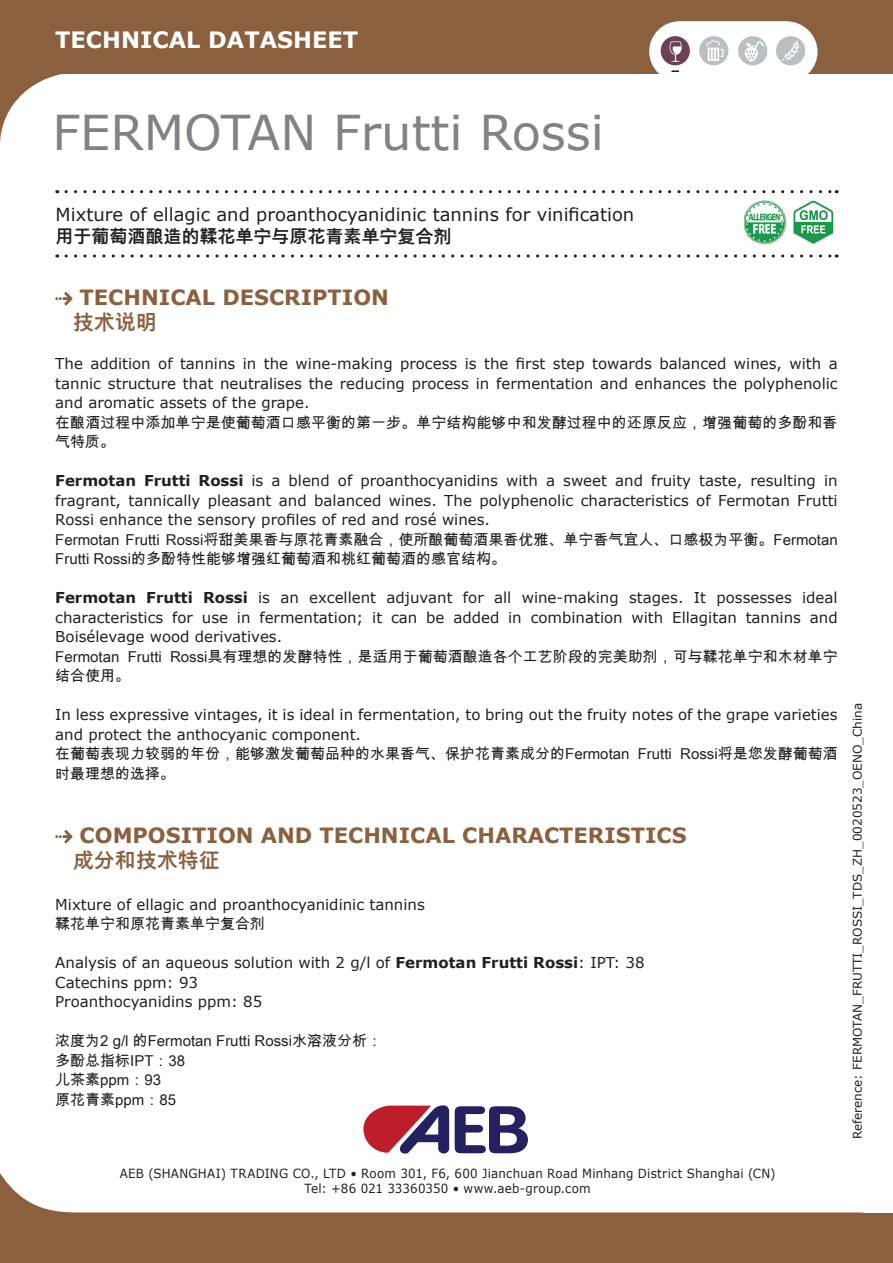
<style>
.page{position:relative;width:893px;height:1263px;background:#fff}
.page>*{position:absolute;margin:0;border:0;box-sizing:border-box;transform-origin:0 0}
.t1{font:48px "Verdana";color:#808285}
.t2{font:700 22.5px "Verdana";color:#fff}
.t3{font:700 21px "Verdana";color:#8b603e}
.t4{font:700 21px "Arial Unicode MS";color:#8b603e}
.t5{font:18px "Verdana";color:#231f20}
.t6{font:700 18px "Arial Unicode MS";color:#231f20}
.t7{font:15px/19.5px "Verdana";color:#231f20;text-align:justify}
.t8{font:15px/19.5px "Arial Unicode MS";color:#231f20}
.t9{font:12.6px/15.1px "Verdana";letter-spacing:.02em;color:#231f20;text-align:center;scale:.94 1}
.t10{font:12px "Verdana";color:#231f20}
.s1{font-weight:700}
</style>
<div class="page">
<div style="left:0;top:0;width:893px;height:73px;background:#8b603e"></div>
<svg style="left:0;top:28px;width:863px;height:114px"></svg>
<svg style="left:0;top:1153px;width:513px;height:59px"></svg>
<div style="left:0;top:1212px;width:893px;height:51px;background:#8b603e"></div>
<svg style="left:66px;top:190px;width:771px;height:3px"></svg>
<svg style="left:66px;top:254px;width:771px;height:4px"></svg>
<svg style="left:649px;top:21px;width:167px;height:61px"></svg>
<div style="left:650px;top:22px;width:167px;height:60px;background:#fff;border-radius:30px"></div>
<svg style="left:671px;top:70px;width:8px;height:2px"></svg>
<div style="left:776px;top:36px;width:29px;height:29px;background:#babfc3;border-radius:50%"></div>
<svg style="left:780px;top:40px;width:20px;height:21px"></svg>
<div style="left:738px;top:36px;width:29px;height:29px;background:#babfc3;border-radius:50%"></div>
<div style="left:661px;top:36px;width:29px;height:29px;background:#6c4156;border-radius:50%"></div>
<div style="left:699px;top:36px;width:29px;height:29px;background:#babfc3;border-radius:50%"></div>
<svg style="left:706px;top:40px;width:17px;height:21px"></svg>
<svg style="left:670px;top:41px;width:12px;height:21px"></svg>
<svg style="left:745px;top:41px;width:20px;height:21px"></svg>
<svg style="left:55px;top:292px;width:17px;height:13px"></svg>
<svg style="left:55px;top:830px;width:17px;height:13px"></svg>
<img style="left:744px;top:201px;width:90px;height:44px">
<svg style="left:363px;top:1105px;width:165px;height:48px"></svg>
<h2 class="t2" style="left:55px;top:24px;width:304px">TECHNICAL DATASHEET</h2>
<h1 class="t1" style="left:52px;top:100px;width:553px">FERMOTAN Frutti Rossi</h1>
<p class="t5" style="left:56px;top:203px;width:580px">Mixture of ellagic and proanthocyanidinic tannins for vinification</p>
<p class="t6" style="left:56px;top:223px;width:398px">用于葡萄酒酿造的鞣花单宁与原花青素单宁复合剂</p>
<h3 class="t3" style="left:80px;top:283px;width:311px">TECHNICAL DESCRIPTION</h3>
<h3 class="t4" style="left:73px;top:308px;width:86px">技术说明</h3>
<p class="t7" style="left:55px;top:354px;width:784px">The addition of tannins in the wine-making process is the first step towards balanced wines, with a tannic structure that neutralises the reducing process in fermentation and enhances the polyphenolic and aromatic assets of the grape.</p>
<p class="t8" style="left:55px;top:413px;width:784px">在酿酒过程中添加单宁是使葡萄酒口感平衡的第一步。单宁结构能够中和发酵过程中的还原反应，增强葡萄的多酚和香气特质。</p>
<p class="t7" style="left:55px;top:471px;width:784px"><span class="s1">Fermotan Frutti Rossi</span> is a blend of proanthocyanidins with a sweet and fruity taste, resulting in fragrant, tannically pleasant and balanced wines. The polyphenolic characteristics of Fermotan Frutti Rossi enhance the sensory profiles of red and rosé wines.</p>
<p class="t8" style="left:55px;top:530px;width:784px">Fermotan Frutti Rossi将甜美果香与原花青素融合，使所酿葡萄酒果香优雅、单宁香气宜人、口感极为平衡。Fermotan<br>Frutti Rossi的多酚特性能够增强红葡萄酒和桃红葡萄酒的感官结构。</p>
<p class="t7" style="left:55px;top:588px;width:784px"><span class="s1">Fermotan Frutti Rossi</span> is an excellent adjuvant for all wine-making stages. It possesses ideal characteristics for use in fermentation; it can be added in combination with Ellagitan tannins and Boisélevage wood derivatives.</p>
<p class="t8" style="left:55px;top:647px;width:784px">Fermotan Frutti Rossi具有理想的发酵特性，是适用于葡萄酒酿造各个工艺阶段的完美助剂，可与鞣花单宁和木材单宁结合使用。</p>
<p class="t7" style="left:55px;top:705px;width:784px">In less expressive vintages, it is ideal in fermentation, to bring out the fruity notes of the grape varieties and protect the anthocyanic component.</p>
<p class="t8" style="left:55px;top:744px;width:784px">在葡萄表现力较弱的年份，能够激发葡萄品种的水果香气、保护花青素成分的Fermotan Frutti Rossi将是您发酵葡萄酒时最理想的选择。</p>
<h3 class="t3" style="left:80px;top:821px;width:608px">COMPOSITION AND TECHNICAL CHARACTERISTICS</h3>
<h3 class="t4" style="left:73px;top:845px;width:149px">成分和技术特征</h3>
<p class="t7" style="left:55px;top:894px;width:371px">Mixture of ellagic and proanthocyanidinic tannins</p>
<p class="t8" style="left:55px;top:914px;width:212px">鞣花单宁和原花青素单宁复合剂</p>
<p class="t7" style="left:55px;top:953px;width:591px;text-align:left">Analysis of an aqueous solution with 2 g/l of <span class="s1">Fermotan Frutti Rossi</span>: IPT: 38<br>Catechins ppm: 93<br>Proanthocyanidins ppm: 85</p>
<p class="t8" style="left:55px;top:1031px;width:328px">浓度为2 g/l 的Fermotan Frutti Rossi水溶液分析：多酚总指标IPT：38<br>儿茶素ppm：93<br>原花青素ppm：85</p>
<p class="t9" style="left:120px;top:1166px;width:699px">AEB (SHANGHAI) TRADING CO., LTD • Room 301, F6, 600 Jianchuan Road Minhang District Shanghai (CN)<br>Tel: +86 021 33360350 • www.aeb-group.com</p>
<p class="t10" style="left:849px;top:1139px;width:438px;rotate:-90deg">Reference: FERMOTAN_FRUTTI_ROSSI_TDS_ZH_0020523_OENO_China</p>
</div>
